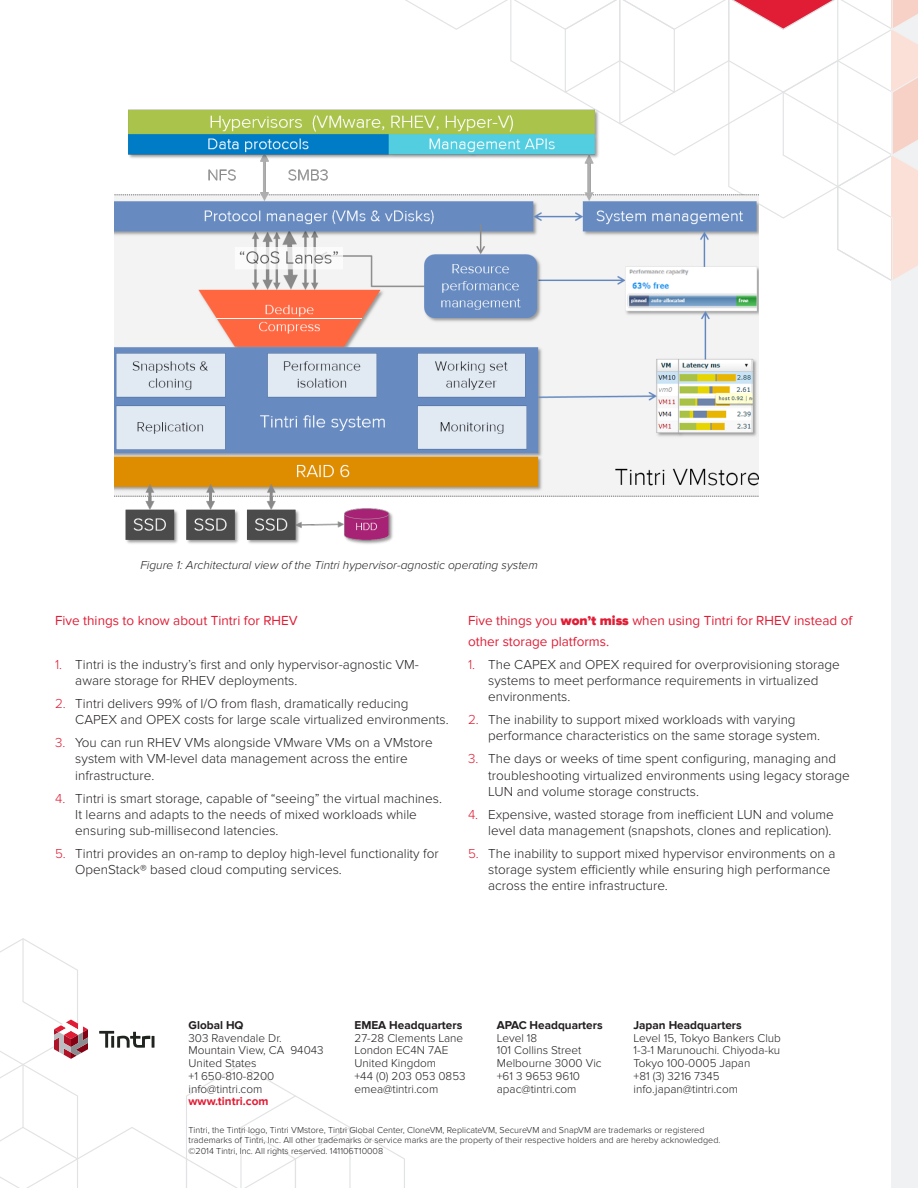
<style>
.page{position:relative;width:918px;height:1188px;background:#fff}
.page>*{position:absolute;margin:0;border:0;box-sizing:border-box;transform-origin:0 0}
.t1{font:300 13.5px/16.2px "Proxima Nova";color:#231f20}
.Highlights_-_Red_Hea{font:13.5px/21px "Proxima Nova";color:#e01d35}
.t2{font:italic 300 12px "Proxima Nova";color:#231f20}
.t3{font:300 11.7px/12.8px "Proxima Nova";color:#231f20}
.t4{font:700 11.7px "Proxima Nova";color:#231f20}
.t5{font:700 11.7px "Proxima Nova";color:#e01d35}
.t6{font:300 9px/10.8px "Proxima Nova";color:#231f20}
.s1{color:#e01d35}
.s2{font-weight:900}
</style>
<div class="page">
<div style="left:891px;top:0;width:27px;height:1188px;background:#f0f1f2"></div>
<svg style="left:405px;top:0;width:513px;height:282px"></svg>
<svg style="left:0;top:938px;width:405px;height:250px"></svg>
<img style="left:115px;top:104px;width:643px;height:440px">
<p class="t2" style="left:140px;top:558px;width:399px">Figure 1: Architectural view of the Tintri hypervisor-agnostic operating system</p>
<p class="Highlights_-_Red_Hea" style="left:55px;top:610px;width:244px">Five things to know about Tintri for RHEV</p>
<p class="t1" style="left:75px;top:656px;width:345px;text-indent:-20px"><span class="s1">1.</span> Tintri is the industry’s first and only hypervisor-agnostic VM&shy;aware storage for RHEV deployments.</p>
<p class="t1" style="left:75px;top:696px;width:375px;text-indent:-20px"><span class="s1">2.</span> Tintri delivers 99% of I/O from flash, dramatically reducing<br>CAPEX and OPEX costs for large scale virtualized environments.</p>
<p class="t1" style="left:75px;top:735px;width:359px;text-indent:-20px"><span class="s1">3.</span> You can run RHEV VMs alongside VMware VMs on a VMstore system with VM-level data management across the entire infrastructure.</p>
<p class="t1" style="left:75px;top:790px;width:368px;text-indent:-20px"><span class="s1">4.</span> Tintri is smart storage, capable of “seeing” the virtual machines.<br>It learns and adapts to the needs of mixed workloads while ensuring sub-millisecond latencies.</p>
<p class="t1" style="left:75px;top:845px;width:365px;text-indent:-20px"><span class="s1">5.</span> Tintri provides an on-ramp to deploy high-level functionality for<br>OpenStack® based cloud computing services.</p>
<p class="Highlights_-_Red_Hea" style="left:468px;top:610px;width:386px">Five things you <span class="s2">won’t miss</span> when using Tintri for RHEV instead of other storage platforms.</p>
<p class="t1" style="left:488px;top:656px;width:353px;text-indent:-20px"><span class="s1">1.</span> The CAPEX and OPEX required for overprovisioning storage systems to meet performance requirements in virtualized environments.</p>
<p class="t1" style="left:488px;top:712px;width:333px;text-indent:-20px"><span class="s1">2.</span> The inability to support mixed workloads with varying performance characteristics on the same storage system.</p>
<p class="t1" style="left:488px;top:751px;width:363px;text-indent:-20px"><span class="s1">3.</span> The days or weeks of time spent configuring, managing and troubleshooting virtualized environments using legacy storage<br>LUN and volume storage constructs.</p>
<p class="t1" style="left:468px;top:806px;width:367px;text-align:right"><span class="s1">4.</span> Expensive, wasted storage from inefficient LUN and volume level data management (snapshots, clones and replication).</p>
<p class="t1" style="left:488px;top:845px;width:349px;text-indent:-20px"><span class="s1">5.</span> The inability to support mixed hypervisor environments on a storage system efficiently while ensuring high performance across the entire infrastructure.</p>
<p class="t4" style="left:189px;top:1018px;width:57px">Global HQ</p>
<p class="t3" style="left:189px;top:1031px;width:137px">303 Ravendale Dr.<br>Mountain View, CA 94043<br>United States<br>+1 650-810-8200 info@tintri.com</p>
<p class="t5" style="left:189px;top:1095px;width:81px">www.tintri.com</p>
<p class="t4" style="left:354px;top:1018px;width:109px">EMEA Headquarters</p>
<p class="t3" style="left:354px;top:1031px;width:113px">27-28 Clements Lane<br>London EC4N 7AE<br>United Kingdom<br>+44 (0) 203 053 0853 emea@tintri.com</p>
<p class="t4" style="left:497px;top:1018px;width:107px">APAC Headquarters</p>
<p class="t3" style="left:497px;top:1031px;width:106px">Level 18<br>101 Collins Street<br>Melbourne 3000 Vic +61 3 9653 9610 apac@tintri.com</p>
<p class="t4" style="left:634px;top:1018px;width:110px">Japan Headquarters</p>
<p class="t3" style="left:634px;top:1031px;width:149px">Level 15, Tokyo Bankers Club<br>1-3-1 Marunouchi. Chiyoda-ku<br>Tokyo 100-0005 Japan<br>+81 (3) 3216 7345 info.japan@tintri.com</p>
<p class="t6" style="left:189px;top:1124px;width:533px">Tintri, the Tintri logo, Tintri VMstore, Tintri Global Center, CloneVM, ReplicateVM, SecureVM and SnapVM are trademarks or registered trademarks of Tintri, Inc. All other trademarks or service marks are the property of their respective holders and are hereby acknowledged. ©2014 Tintri, Inc. All rights reserved. 141106T10008</p>
</div>
